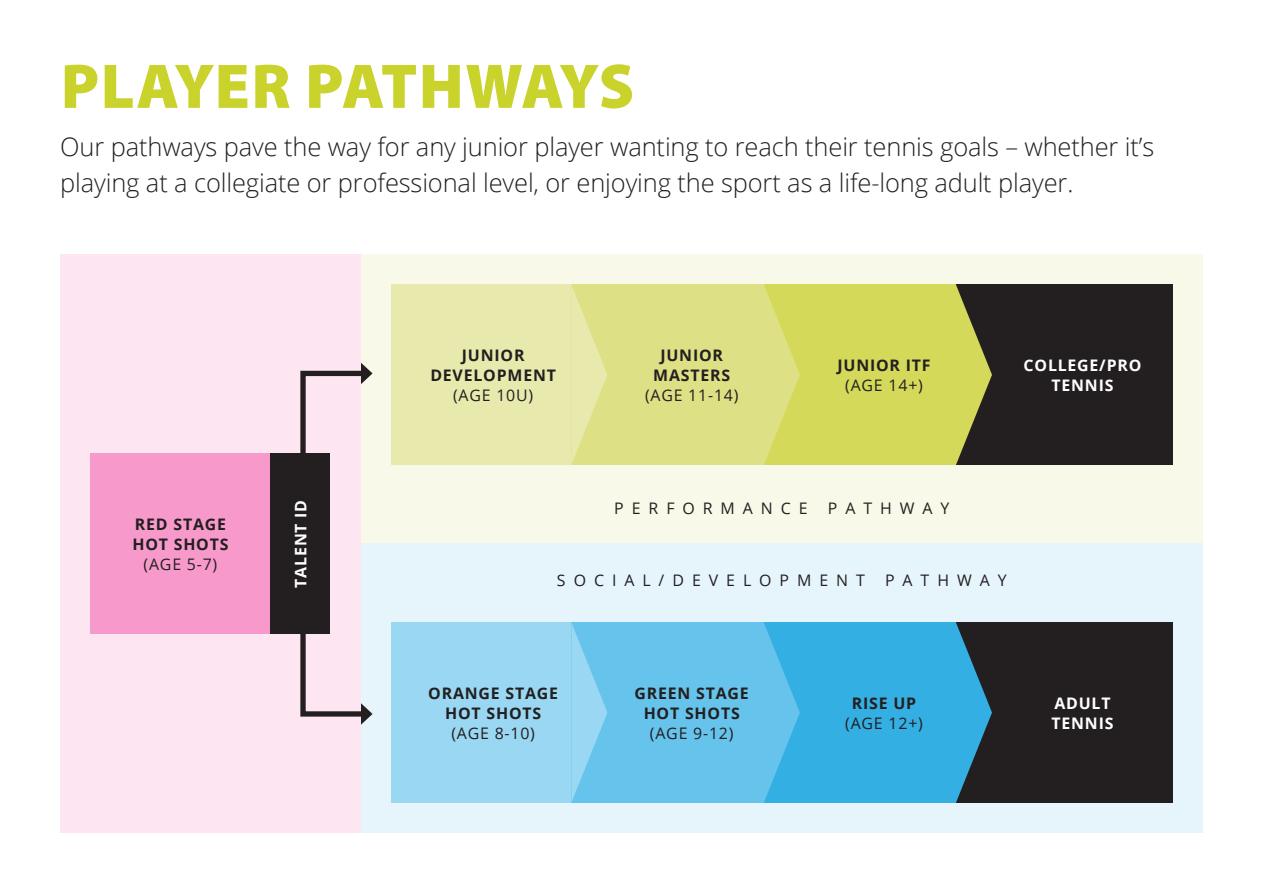
<style>
.page{position:relative;width:1263px;height:893px;background:#fff}
.page>*{position:absolute;margin:0;border:0;box-sizing:border-box;transform-origin:0 0}
.H1{font:900 63.6px "Myriad Pro";letter-spacing:-.005em;color:#cad22c}
.Intro{font:300 25.5px/36px "Open Sans";letter-spacing:-.005em;color:#231f20}
.H3{font:700 15.9px/20.1px "Open Sans";letter-spacing:.05em;color:#231f20;text-align:center}
.H3-2{font:15.9px/20.1px "Open Sans";letter-spacing:.5em;color:#231f20;text-align:center}
.H3-3{font:700 15.9px/20.1px "Open Sans";letter-spacing:.05em;color:#fff;text-align:center}
.s1{font-weight:400}
.s2{font-weight:700}
</style>
<div class="page">
<div style="left:361px;top:255px;width:842px;height:289px;background:#f8f9e8"></div>
<div style="left:60px;top:255px;width:301px;height:578px;background:#fde6f2"></div>
<div style="left:361px;top:544px;width:842px;height:289px;background:#e6f5fc"></div>
<div style="left:90px;top:453px;width:181px;height:181px;background:#f899cc"></div>
<div style="left:391px;top:285px;width:180px;height:180px;background:#e7eaac"></div>
<div style="left:391px;top:622px;width:180px;height:181px;background:#99d7f2"></div>
<div style="left:572px;top:285px;width:192px;height:180px;background:#dee085"></div>
<div style="left:572px;top:622px;width:192px;height:181px;background:#66c3eb"></div>
<div style="left:764px;top:285px;width:192px;height:180px;background:#d4d959"></div>
<div style="left:764px;top:622px;width:192px;height:181px;background:#33afe4"></div>
<div style="left:956px;top:285px;width:217px;height:180px;background:#231f20"></div>
<div style="left:956px;top:622px;width:217px;height:181px;background:#231f20"></div>
<div style="left:271px;top:453px;width:59px;height:181px;background:#231f20"></div>
<svg style="left:571px;top:285px;width:36px;height:180px"></svg>
<svg style="left:571px;top:622px;width:36px;height:181px"></svg>
<svg style="left:764px;top:286px;width:36px;height:178px"></svg>
<svg style="left:764px;top:623px;width:36px;height:179px"></svg>
<svg style="left:956px;top:285px;width:36px;height:180px"></svg>
<svg style="left:956px;top:623px;width:36px;height:180px"></svg>
<svg style="left:300px;top:363px;width:72px;height:90px"></svg>
<svg style="left:300px;top:634px;width:72px;height:91px"></svg>
<p class="H1" style="left:61px;top:50px;width:575px">PLAYER PATHWAYS</p>
<p class="Intro" style="left:60px;top:128px;width:1095px">Our pathways pave the way for any junior player wanting to reach their tennis goals – whether it’s playing at a collegiate or professional level, or enjoying the sport as a life-long adult player.</p>
<p class="H3" style="left:132px;top:513px;width:98px">RED STAGE<br>HOT SHOTS <span class="s1">(AGE 5-7)</span></p>
<p class="H3-3" style="left:290px;top:588px;width:89px;rotate:-90deg">TALENT ID</p>
<p class="H3" style="left:430px;top:344px;width:127px">JUNIOR<br>DEVELOPMENT <span class="s1">(AGE 10U)</span></p>
<p class="H3" style="left:645px;top:344px;width:95px">JUNIOR<br>MASTERS <span class="s1">(AGE 11-14)</span></p>
<p class="H3" style="left:837px;top:355px;width:95px">JUNIOR ITF <span class="s1">(AGE 14+)</span></p>
<p class="H3-3" style="left:1023px;top:355px;width:119px">COLLEGE/PRO<br>TENNIS</p>
<p class="H3-2" style="left:614px;top:497px;width:195px">PERFORMANCE</p>
<p class="H3-2" style="left:828px;top:497px;width:123px">PATHWAY</p>
<p class="H3-2" style="left:557px;top:570px;width:309px">SOCIAL/DEVELOPMENT</p>
<p class="H3-2" style="left:885px;top:570px;width:123px">PATHWAY</p>
<p class="H3" style="left:428px;top:682px;width:131px">ORANGE STAGE<br>HOT SHOTS <span class="s1">(AGE 8-10)</span></p>
<p class="H3" style="left:635px;top:682px;width:116px">GREEN STAGE<br>HOT SHOTS <span class="s1">(AGE 9-12)</span></p>
<p class="H3-2" style="left:845px;top:692px;width:79px"><span class="s2">RISE UP </span>(AGE 12+)</p>
<p class="H3-3" style="left:1051px;top:692px;width:63px;text-align:left">ADULT<br>TENNIS</p>
</div>
